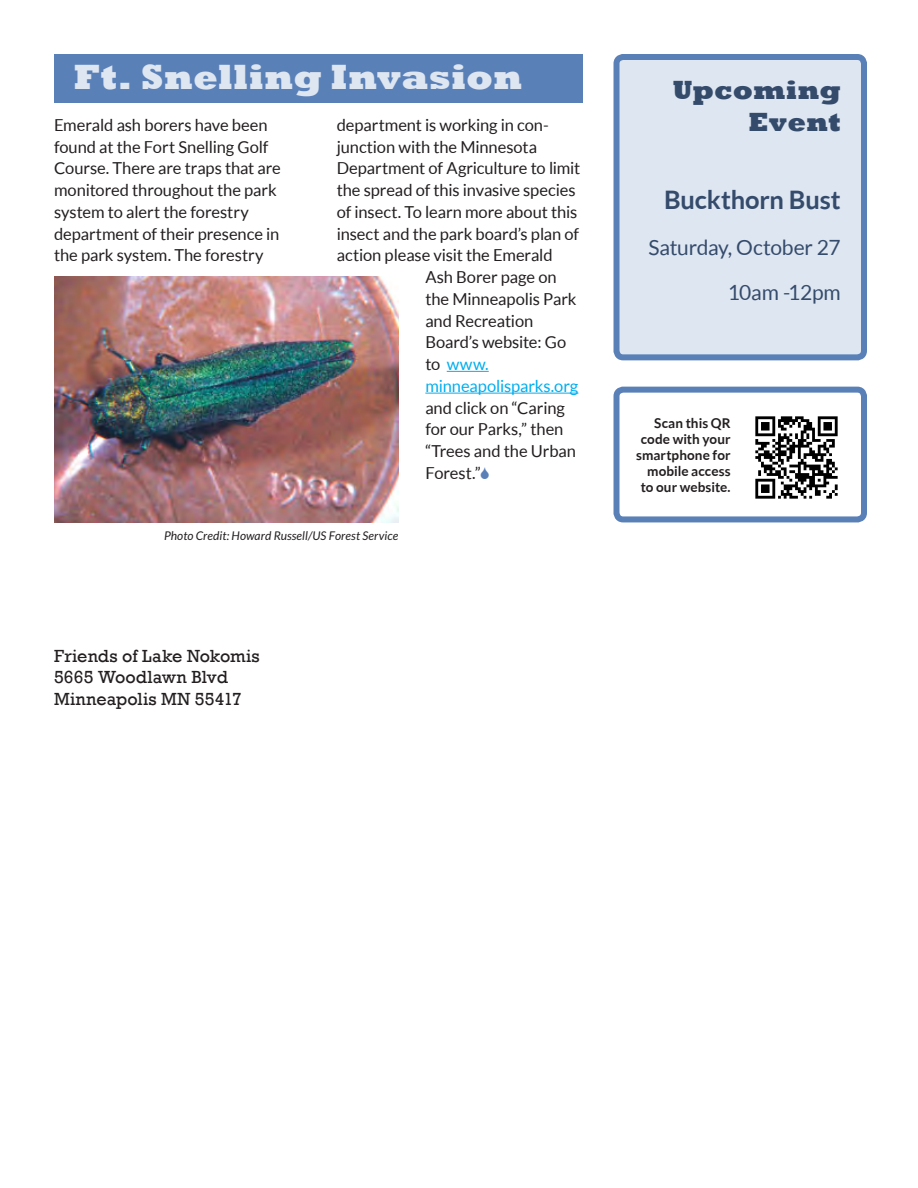
<style>
.page{position:relative;width:918px;height:1188px;background:#fff}
.page>*{position:absolute;margin:0;border:0;box-sizing:border-box;transform-origin:0 0}
.t1{font:800 36px "Rockwell";letter-spacing:.01em;color:#dee6f1}
.t2{font:800 27px/32.4px "Rockwell";letter-spacing:.005em;color:#354b6c;text-align:right}
.Paragraph_Style_1{font:700 25.5px "Lato";letter-spacing:-.005em;color:#354b6c}
.Paragraph_Style_1-2{font:21px "Lato";letter-spacing:-.01em;color:#354b6c}
.Paragraph_Style_1-3{font:18px/21.6px "Rockwell";color:#231f20}
.Paragraph_Style_1-4{font:16.5px/21.8px "Lato";letter-spacing:-.005em;color:#231f20}
.Paragraph_Style_1-5{font:16.5px "Lato";letter-spacing:-.005em;color:#00aeef}
.t3{font:700 13.5px/16.2px "Lato";letter-spacing:.005em;color:#231f20;text-align:right}
.Paragraph_Style_1-6{font:italic 12px "Lato";letter-spacing:.005em;color:#231f20}
.s1{color:#231f20}
</style>
<div class="page">
<div style="left:54px;top:54px;width:529px;height:49px;background:#5a80b8"></div>
<div style="left:616px;top:57px;width:248px;height:300px;background:#dee6f1;border-radius:7px"></div>
<div style="left:614px;top:54px;width:253px;height:306px;border:6px solid #5a80b8;border-radius:7px"></div>
<div style="left:614px;top:387px;width:253px;height:135px;border:6px solid #5a80b8;border-radius:7px"></div>
<img style="left:755px;top:416px;width:83px;height:83px">
<img style="left:54px;top:277px;width:344px;height:246px">
<hr style="left:447px;top:371px;width:42px;height:1px;background:#00aeef">
<hr style="left:425px;top:393px;width:153px;height:1px;background:#00aeef">
<p class="t1" style="left:74px;top:56px;width:450px">Ft. Snelling Invasion</p>
<p class="Paragraph_Style_1-4" style="left:54px;top:114px;width:228px">Emerald ash borers have been found at the Fort Snelling Golf<br>Course. There are traps that are monitored throughout the park system to alert the forestry department of their presence in the park system. The forestry</p>
<p class="Paragraph_Style_1-4" style="left:337px;top:114px;width:214px">department is working in con-</p>
<p class="Paragraph_Style_1-4" style="left:337px;top:136px;width:202px">junction with the Minnesota</p>
<p class="Paragraph_Style_1-4" style="left:337px;top:158px;width:245px">Department of Agriculture to limit</p>
<p class="Paragraph_Style_1-4" style="left:337px;top:179px;width:240px">the spread of this invasive species</p>
<p class="Paragraph_Style_1-4" style="left:337px;top:201px;width:242px">of insect. To learn more about this</p>
<p class="Paragraph_Style_1-4" style="left:337px;top:223px;width:244px">insect and the park board’s plan of</p>
<p class="Paragraph_Style_1-4" style="left:337px;top:245px;width:217px">action please visit the Emerald</p>
<p class="Paragraph_Style_1-4" style="left:425px;top:266px;width:133px">Ash Borer page on</p>
<p class="Paragraph_Style_1-4" style="left:425px;top:288px;width:153px">the Minneapolis Park</p>
<p class="Paragraph_Style_1-4" style="left:425px;top:310px;width:109px">and Recreation</p>
<p class="Paragraph_Style_1-4" style="left:425px;top:332px;width:142px">Board’s website: Go</p>
<p class="Paragraph_Style_1-5" style="left:425px;top:355px;width:65px"><span class="s1">to</span> www.</p>
<p class="Paragraph_Style_1-5" style="left:425px;top:377px;width:155px">minneapolisparks.org</p>
<p class="Paragraph_Style_1-4" style="left:425px;top:397px;width:141px">and click on “Caring</p>
<p class="Paragraph_Style_1-4" style="left:425px;top:419px;width:140px">for our Parks,” then</p>
<p class="Paragraph_Style_1-4" style="left:425px;top:440px;width:152px">“Trees and the Urban</p>
<p class="Paragraph_Style_1-4" style="left:425px;top:462px;width:57px">Forest.”</p>
<p class="Paragraph_Style_1-6" style="left:164px;top:529px;width:236px">Photo Credit: Howard Russell/US Forest Service</p>
<p class="Paragraph_Style_1-3" style="left:54px;top:645px;width:207px">Friends of Lake Nokomis<br>5665 Woodlawn Blvd<br>Minneapolis MN 55417</p>
<p class="t2" style="left:673px;top:74px;width:170px">Upcoming<br>Event</p>
<p class="Paragraph_Style_1" style="left:664px;top:185px;width:178px">Buckthorn Bust</p>
<p class="Paragraph_Style_1-2" style="left:648px;top:235px;width:194px">Saturday, October 27</p>
<p class="Paragraph_Style_1-2" style="left:728px;top:281px;width:115px">10am -12pm</p>
<p class="t3" style="left:636px;top:414px;width:96px">Scan this QR code with your smartphone for mobile access to our website.</p>
</div>
